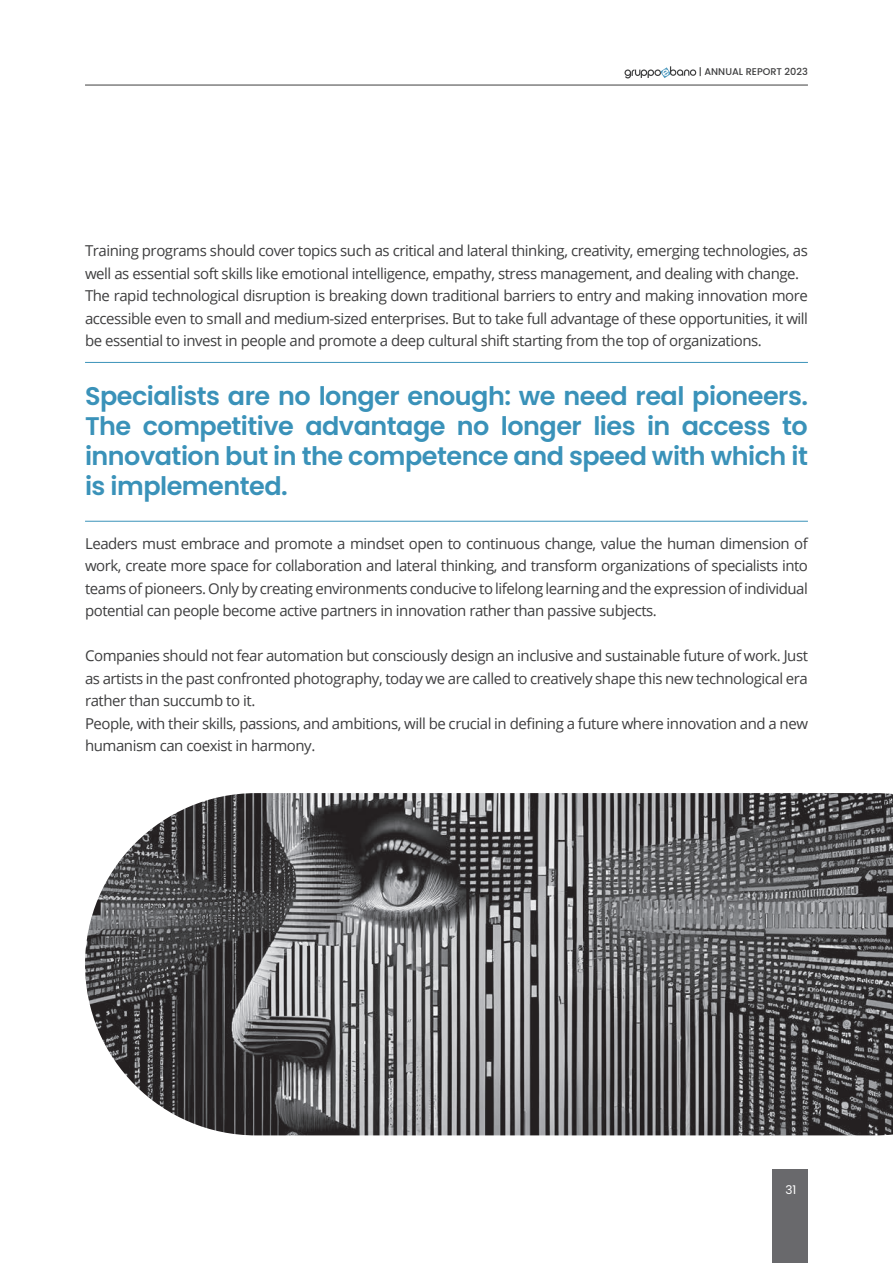
<style>
.page{position:relative;width:893px;height:1263px;background:#fff}
.page>*{position:absolute;margin:0;border:0;box-sizing:border-box;transform-origin:0 0}
.t1{font:600 25.5px/30px "Poppins";letter-spacing:-.02em;color:#3a92b9;text-align:justify}
.t2{font:15px/22.5px "Open Sans";letter-spacing:-.03em;color:#3e3e3f}
.t3{font:12px "Poppins";color:#fff}
.t4{font:500 9.75px "Poppins";color:#3e3e3f}
</style>
<div class="page">
<div style="left:773px;top:1170px;width:35px;height:93px;background:#69696c"></div>
<svg style="left:624px;top:66px;width:72px;height:12px"></svg>
<hr style="left:85px;top:85px;width:723px;height:1px;background:#3e3e3f">
<hr style="left:85px;top:362px;width:723px;height:1px;background:#3a92b9">
<hr style="left:85px;top:521px;width:723px;height:1px;background:#3a92b9">
<img style="left:85px;top:793px;width:808px;height:342px">
<p class="t4" style="left:699px;top:66px;width:111px">| ANNUAL REPORT 2023</p>
<p class="t2" style="left:85px;top:239px;width:724px">Training programs should cover topics such as critical and lateral thinking, creativity, emerging technologies, as well as essential soft skills like emotional intelligence, empathy, stress management, and dealing with change.<br>The rapid technological disruption is breaking down traditional barriers to entry and making innovation more accessible even to small and medium-sized enterprises. But to take full advantage of these opportunities, it will be essential to invest in people and promote a deep cultural shift starting from the top of organizations.</p>
<h1 class="t1" style="left:85px;top:381px;width:724px">Specialists are no longer enough: we need real pioneers.<br>The competitive advantage no longer lies in access to innovation but in the competence and speed with which it is implemented.</h1>
<p class="t2" style="left:85px;top:532px;width:724px;text-align:justify">Leaders must embrace and promote a mindset open to continuous change, value the human dimension of work, create more space for collaboration and lateral thinking, and transform organizations of specialists into teams of pioneers. Only by creating environments conducive to lifelong learning and the expression of individual potential can people become active partners in innovation rather than passive subjects.</p>
<p class="t2" style="left:85px;top:644px;width:724px">Companies should not fear automation but consciously design an inclusive and sustainable future of work. Just as artists in the past confronted photography, today we are called to creatively shape this new technological era rather than succumb to it.<br>People, with their skills, passions, and ambitions, will be crucial in defining a future where innovation and a new humanism can coexist in harmony.</p>
<p class="t3" style="left:785px;top:1182px;width:12px">31</p>
</div>
